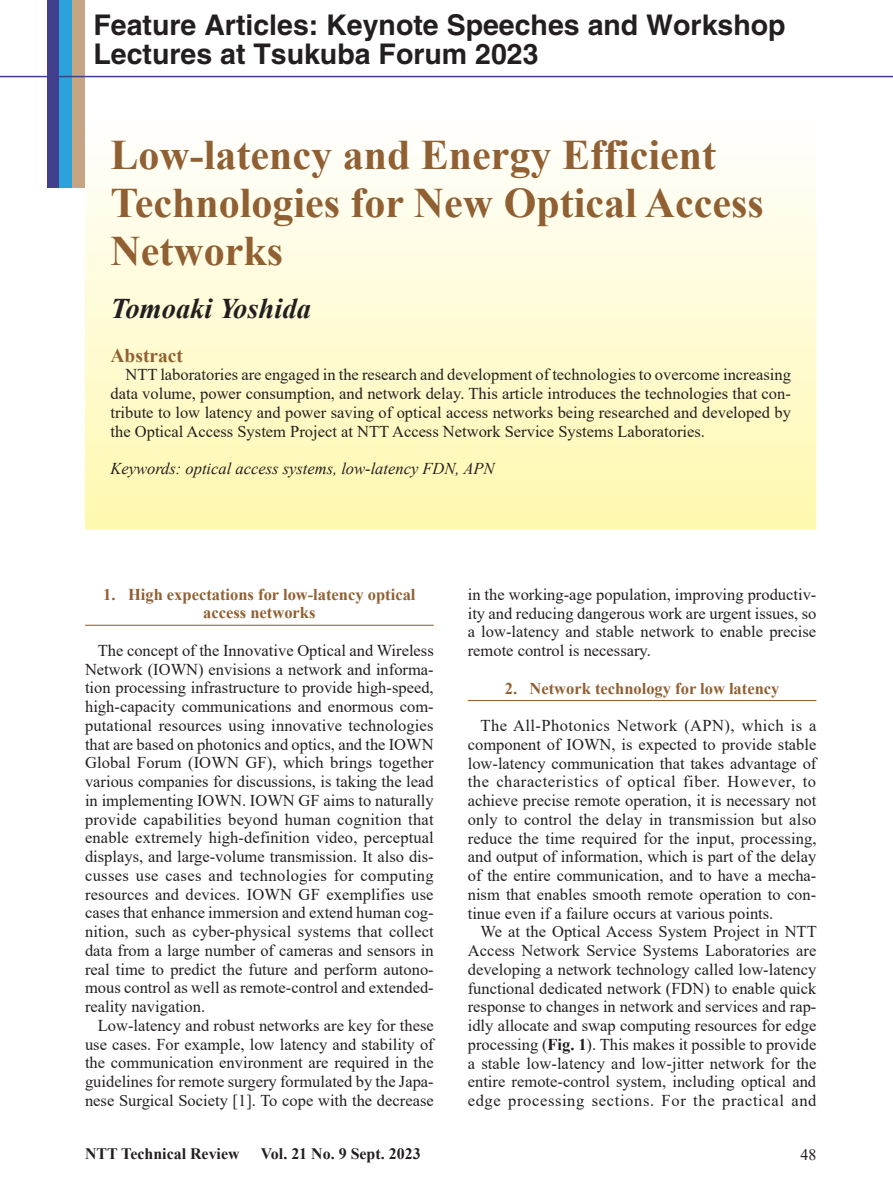
<style>
.page{position:relative;width:893px;height:1191px;background:#fff}
.page>*{position:absolute;margin:0;border:0;box-sizing:border-box;transform-origin:0 0}
.t1{font:700 42px/48px "Times New Roman";color:#906032}
.t2{font:700 28.5px/28.5px "Helvetica";color:#231f20}
.t3{font:italic 700 28.5px "Times New Roman";color:#231f20}
.t4{font:700 19.5px "Times New Roman";color:#906032}
.t5{font:16.5px/18.8px "Times New Roman";color:#231f20;text-align:justify}
.t6{font:700 16.5px/18.8px "Times New Roman";color:#906032;text-align:center}
.t7{font:italic 16.5px "Times New Roman";color:#231f20}
.t8{font:700 15.9px "Times New Roman";color:#231f20}
.t9{font:15.9px "Times New Roman";color:#231f20}
.s1{font-weight:700}
</style>
<div class="page">
<svg style="left:85px;top:169px;width:731px;height:360px;background:#fffad1"></svg>
<hr style="left:85px;top:624px;width:349px;height:2px;background:#906032">
<hr style="left:468px;top:700px;width:348px;height:1px;background:#906032">
<div style="left:47px;top:0;width:13px;height:187px;background:#413f8e"></div>
<div style="left:60px;top:0;width:12px;height:187px;background:#2aa2db"></div>
<div style="left:72px;top:0;width:13px;height:187px;background:#c6a585"></div>
<hr style="left:0;top:76px;width:893px;height:1px;background:#413f8e">
<h2 class="t2" style="left:93px;top:11px;width:694px">Feature Articles: Keynote Speeches and Workshop<br>Lectures at Tsukuba Forum 2023</h2>
<h1 class="t1" style="left:111px;top:130px;width:655px">Low-latency and Energy Efficient<br>Technologies for New Optical Access<br>Networks</h1>
<h2 class="t3" style="left:111px;top:289px;width:202px">Tomoaki Yoshida</h2>
<p class="t4" style="left:111px;top:341px;width:74px">Abstract</p>
<p class="t5" style="left:111px;top:365px;width:682px;text-indent:15px">NTT laboratories are engaged in the research and development of technologies to overcome increasing data volume, power consumption, and network delay. This article introduces the technologies that con&shy;tribute to low latency and power saving of optical access networks being researched and developed by the Optical Access System Project at NTT Access Network Service Systems Laboratories.</p>
<p class="t7" style="left:111px;top:457px;width:386px">Keywords: optical access systems, low-latency FDN, APN</p>
<p class="t6" style="left:103px;top:584px;width:314px">1. High expectations for low-latency optical access networks</p>
<p class="t5" style="left:85px;top:640px;width:350px;text-indent:13px">The concept of the Innovative Optical and Wireless Network (IOWN) envisions a network and informa&shy;tion processing infrastructure to provide high-speed, high-capacity communications and enormous com&shy;putational resources using innovative technologies that are based on photonics and optics, and the IOWN Global Forum (IOWN GF), which brings together various companies for discussions, is taking the lead in implementing IOWN. IOWN GF aims to naturally provide capabilities beyond human cognition that enable extremely high-definition video, perceptual displays, and large-volume transmission. It also dis&shy;cusses use cases and technologies for computing resources and devices. IOWN GF exemplifies use cases that enhance immersion and extend human cog&shy;nition, such as cyber-physical systems that collect data from a large number of cameras and sensors in real time to predict the future and perform autono&shy;mous control as well as remote-control and extended&shy;reality navigation.</p>
<p class="t5" style="left:85px;top:1015px;width:350px;text-indent:13px">Low-latency and robust networks are key for these use cases. For example, low latency and stability of the communication environment are required in the guidelines for remote surgery formulated by the Japa&shy;nese Surgical Society [1]. To cope with the decrease</p>
<p class="t5" style="left:468px;top:584px;width:350px">in the working-age population, improving productiv&shy;ity and reducing dangerous work are urgent issues, so a low-latency and stable network to enable precise remote control is necessary.</p>
<p class="t6" style="left:505px;top:678px;width:276px">2. Network technology for low latency</p>
<p class="t5" style="left:468px;top:715px;width:350px;text-indent:13px">The All-Photonics Network (APN), which is a component of IOWN, is expected to provide stable low-latency communication that takes advantage of the characteristics of optical fiber. However, to achieve precise remote operation, it is necessary not only to control the delay in transmission but also reduce the time required for the input, processing, and output of information, which is part of the delay of the entire communication, and to have a mecha&shy;nism that enables smooth remote operation to con&shy;tinue even if a failure occurs at various points.</p>
<p class="t5" style="left:468px;top:922px;width:350px;text-indent:13px">We at the Optical Access System Project in NTT Access Network Service Systems Laboratories are developing a network technology called low-latency functional dedicated network (FDN) to enable quick response to changes in network and services and rap&shy;idly allocate and swap computing resources for edge processing (<span class="s1">Fig. 1</span>). This makes it possible to provide a stable low-latency and low-jitter network for the entire remote-control system, including optical and edge processing sections. For the practical and</p>
<p class="t8" style="left:85px;top:1142px;width:156px">NTT Technical Review</p>
<p class="t8" style="left:261px;top:1142px;width:161px">Vol. 21 No. 9 Sept. 2023</p>
<p class="t9" style="left:800px;top:1143px;width:17px">48</p>
</div>
